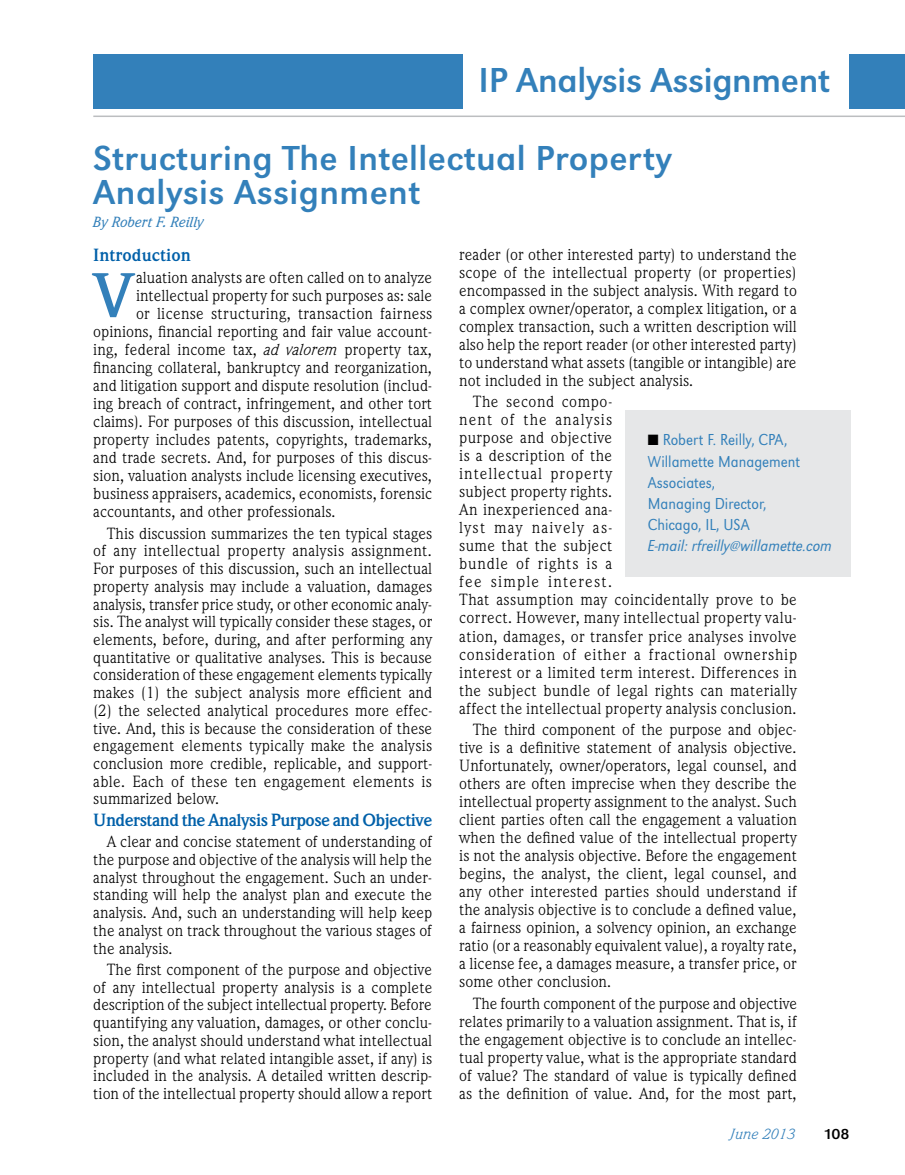
<style>
.page{position:relative;width:905px;height:1175px;background:#fff}
.page>*{position:absolute;margin:0;border:0;box-sizing:border-box;transform-origin:0 0}
.t1{font:700 63.75px "Weidemann IT Cby BT";color:#3380ba}
.t2{font:36px/77.2px "URW Grotesk T";letter-spacing:.01em;color:#3380ba}
.t3{font:700 18px "Weidemann IT Cby BT";letter-spacing:-.03em;color:#0060a9}
.t4{font:700 18px "Weidemann IT Cby BT";color:#0060a9}
.t5{font:16.5px/17.7px "Weidemann IT Cby BT";color:#000;text-align:justify}
.t6{font:16.5px/18px "Weidemann IT Cby BT";letter-spacing:.02em;color:#000}
.t7{font:16.5px/21px "URW Grotesk T Ligh Narr";color:#3380ba;scale:.95 1}
.t8{font:16.5px "URW Grotesk T Ligh Narr Obli";color:#3380ba;scale:.95 1}
.t9{font:italic 500 15px "Weidemann IT Cby BT";color:#3380ba}
.t10{font:italic 15px "Weidemann IT Cby BT";color:#3380ba;scale:1.08 1}
.t11{font:15px "URW Grotesk T";color:#000;scale:1.08 1}
.s1{font-style:italic}
.s2{color:#000}
</style>
<div class="page">
<hr style="left:93px;top:116px;width:811px;height:1px;background:#bcbec0">
<div style="left:849px;top:54px;width:55px;height:54px;background:#3380ba"></div>
<div style="left:93px;top:54px;width:370px;height:54px;background:#3380ba"></div>
<div style="left:626px;top:410px;width:224px;height:166px;background:#e6e7e8"></div>
<h2 class="t2" style="left:93px;top:42px;width:738px;text-indent:385px">IP Analysis Assignment<br>Structuring The Intellectual Property</h2>
<h2 class="t2" style="left:93px;top:153px;width:328px">Analysis Assignment</h2>
<p class="t9" style="left:93px;top:213px;width:112px">By Robert F. Reilly</p>
<p class="t4" style="left:93px;top:244px;width:99px">Introduction</p>
<p class="t5" style="left:136px;top:268px;width:297px">aluation analysts are often called on to analyze</p>
<p class="t5" style="left:136px;top:286px;width:297px">intellectual property for such purposes as: sale</p>
<p class="t5" style="left:136px;top:304px;width:298px">or license structuring, transaction fairness</p>
<p class="t5" style="left:93px;top:322px;width:340px">opinions, financial reporting and fair value account-</p>
<p class="t5" style="left:93px;top:340px;width:340px">ing, federal income tax, <span class="s1">ad valorem</span> property tax,</p>
<p class="t5" style="left:93px;top:358px;width:340px">financing collateral, bankruptcy and reorganization,</p>
<p class="t5" style="left:93px;top:376px;width:340px">and litigation support and dispute resolution (includ-</p>
<p class="t5" style="left:93px;top:394px;width:340px">ing breach of contract, infringement, and other tort</p>
<p class="t5" style="left:93px;top:412px;width:340px">claims). For purposes of this discussion, intellectual</p>
<p class="t5" style="left:93px;top:430px;width:340px">property includes patents, copyrights, trademarks,</p>
<p class="t5" style="left:93px;top:448px;width:340px">and trade secrets. And, for purposes of this discus-</p>
<p class="t5" style="left:93px;top:466px;width:340px">sion, valuation analysts include licensing executives,</p>
<p class="t5" style="left:93px;top:484px;width:340px">business appraisers, academics, economists, forensic</p>
<p class="t5" style="left:93px;top:502px;width:244px">accountants, and other professionals.</p>
<p class="t5" style="left:93px;top:524px;width:340px;text-indent:13px">This discussion summarizes the ten typical stages of any intellectual property analysis assignment.<br>For purposes of this discussion, such an intellectual property analysis may include a valuation, damages analysis, transfer price study, or other economic analy&shy;sis. The analyst will typically consider these stages, or elements, before, during, and after performing any quantitative or qualitative analyses. This is because consideration of these engagement elements typically makes (1) the subject analysis more efficient and (2) the selected analytical procedures more effec&shy;tive. And, this is because the consideration of these engagement elements typically make the analysis conclusion more credible, replicable, and support&shy;able. Each of these ten engagement elements is summarized below.</p>
<p class="t3" style="left:93px;top:808px;width:340px">Understand the Analysis Purpose and Objective</p>
<p class="t5" style="left:93px;top:832px;width:340px;text-indent:13px">A clear and concise statement of understanding of the purpose and objective of the analysis will help the analyst throughout the engagement. Such an under&shy;standing will help the analyst plan and execute the analysis. And, such an understanding will help keep the analyst on track throughout the various stages of the analysis.</p>
<p class="t5" style="left:93px;top:960px;width:340px;text-indent:13px">The first component of the purpose and objective of any intellectual property analysis is a complete description of the subject intellectual property. Before quantifying any valuation, damages, or other conclu&shy;sion, the analyst should understand what intellectual property (and what related intangible asset, if any) is included in the analysis. A detailed written descrip&shy;tion of the intellectual property should allow a report</p>
<p class="t5" style="left:459px;top:245px;width:339px">reader (or other interested party) to understand the scope of the intellectual property (or properties) encompassed in the subject analysis. With regard to a complex owner/operator, a complex litigation, or a complex transaction, such a written description will also help the report reader (or other interested party) to understand what assets (tangible or intangible) are not included in the subject analysis.</p>
<p class="t6" style="left:459px;top:392px;width:339px;text-indent:13px">The second compo-<br>nent of the analysis<br>purpose and objective<br>is a description of the<br>intellectual property<br>subject property rights.<br>An inexperienced ana-<br>lyst may naively as-<br>sume that the subject<br>bundle of rights is a<br>fee simple interest.<br>That assumption may coincidentally prove to be correct. However, many intellectual property valu&shy;ation, damages, or transfer price analyses involve consideration of either a fractional ownership interest or a limited term interest. Differences in the subject bundle of legal rights can materially affect the intellectual property analysis conclusion.</p>
<p class="t5" style="left:459px;top:720px;width:339px;text-indent:13px">The third component of the purpose and objec&shy;tive is a definitive statement of analysis objective.<br>Unfortunately, owner/operators, legal counsel, and others are often imprecise when they describe the intellectual property assignment to the analyst. Such client parties often call the engagement a valuation when the defined value of the intellectual property is not the analysis objective. Before the engagement begins, the analyst, the client, legal counsel, and any other interested parties should understand if the analysis objective is to conclude a defined value, a fairness opinion, a solvency opinion, an exchange ratio (or a reasonably equivalent value), a royalty rate, a license fee, a damages measure, a transfer price, or some other conclusion.</p>
<p class="t5" style="left:459px;top:994px;width:339px;text-indent:13px">The fourth component of the purpose and objective relates primarily to a valuation assignment. That is, if the engagement objective is to conclude an intellec&shy;tual property value, what is the appropriate standard of value? The standard of value is typically defined as the definition of value. And, for the most part,</p>
<h1 class="t1" style="left:93px;top:255px;width:42px">V</h1>
<p class="t7" style="left:648px;top:429px;width:162px"><span class="s2">■</span> Robert F. Reilly, CPA,<br>Willamette Management<br>Associates,<br>Managing Director,<br>Chicago, IL, USA</p>
<p class="t8" style="left:648px;top:535px;width:196px">E-mail: rfreilly@willamette.com</p>
<p class="t10" style="left:730px;top:1125px;width:62px">June 2013</p>
<p class="t11" style="left:823px;top:1125px;width:26px">108</p>
</div>
